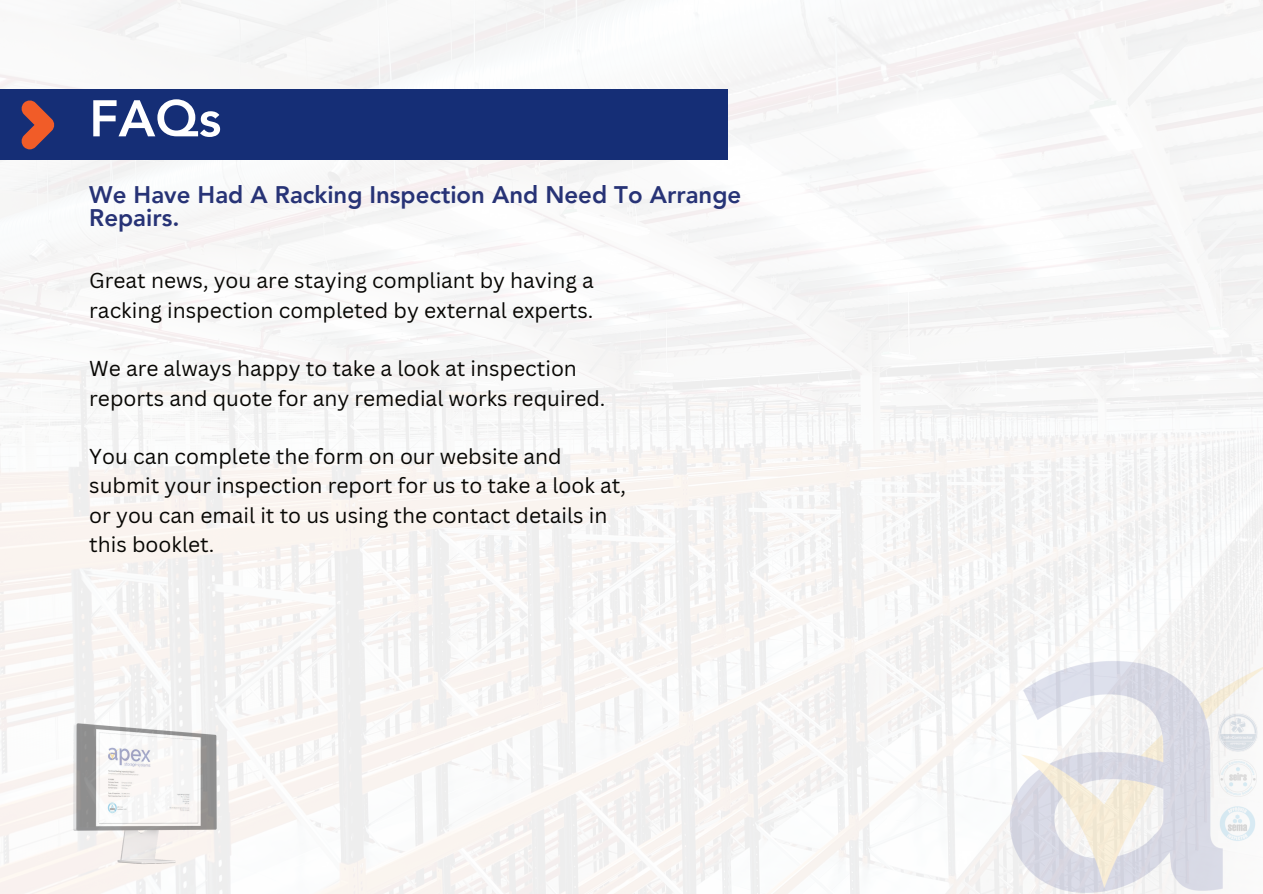
<style>
.page{position:relative;width:1263px;height:894px;background:#fff}
.page>*{position:absolute;margin:0;border:0;box-sizing:border-box;transform-origin:0 0}
.t1{font:800 51px "Avenir LT Pro";color:#fff}
.t2{font:800 24px/23.5px "Avenir LT Pro";color:#273376}
.t3{font:21px/29.2px "Canva Sans";color:#080704}
</style>
<div class="page">
<img style="left:989px;top:632px;width:274px;height:261px">
<div style="left:0;top:89px;width:728px;height:71px;background:#152e76"></div>
<img style="left:1219px;top:713px;width:38px;height:38px">
<img style="left:1219px;top:758px;width:38px;height:38px">
<img style="left:1219px;top:804px;width:38px;height:38px">
<svg style="left:21px;top:100px;width:34px;height:49px"></svg>
<img style="left:0;top:693px;width:285px;height:200px">
<h1 class="t1" style="left:89px;top:88px;width:134px">FAQs</h1>
<p class="t2" style="left:89px;top:183px;width:653px">We Have Had A Racking Inspection And Need To Arrange<br>Repairs.</p>
<p class="t3" style="left:89px;top:266px;width:506px">Great news, you are staying compliant by having a racking inspection completed by external experts.</p>
<p class="t3" style="left:89px;top:354px;width:518px">We are always happy to take a look at inspection reports and quote for any remedial works required.</p>
<p class="t3" style="left:89px;top:442px;width:538px">You can complete the form on our website and submit your inspection report for us to take a look at, or you can email it to us using the contact details in this booklet.</p>
</div>
